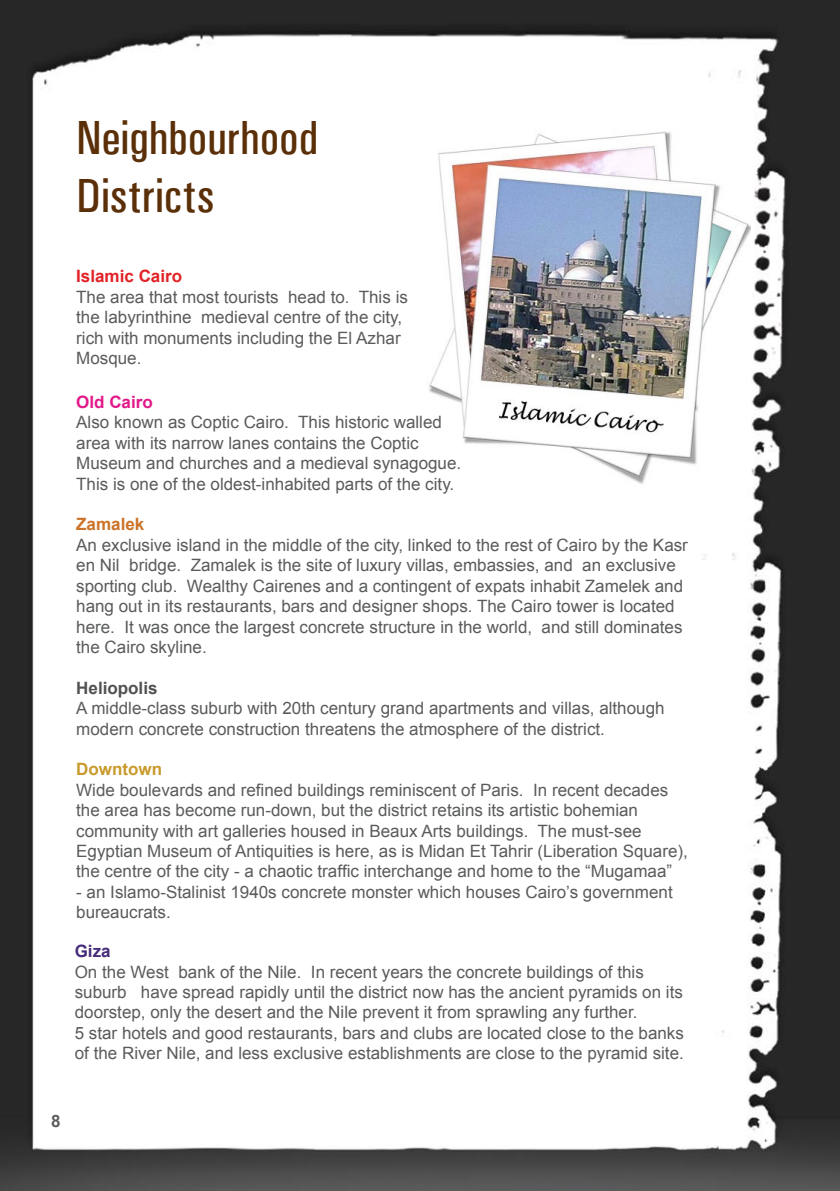
<style>
.page{position:relative;width:840px;height:1191px;background:#fff}
.page>*{position:absolute;margin:0;border:0;box-sizing:border-box;transform-origin:0 0}
.t1{font:500 condensed 48px/57.6px "Univers";color:#5b3009}
.t2{font:17px/20.4px "Arial";color:#5a5b5b}
.t3{font:700 17px "Arial";color:#e12227}
.t4{font:700 17px "Arial";color:#505151}
.t5{font:700 17px "Arial";color:#e21889}
.t6{font:700 17px "Arial";color:#c99a2c}
.t7{font:700 17px "Arial";color:#cc7328}
.t8{font:700 17px "Arial";color:#472d7a}
.t9{font:700 17px "Arial";color:#5a5b5b}
</style>
<div class="page">
<img style="left:1px;top:0;width:838px;height:1190px">
<img style="left:426px;top:125px;width:324px;height:361px">
<h1 class="t1" style="left:76px;top:109px;width:243px">Neighbourhood<br>Districts</h1>
<p class="t3" style="left:76px;top:265px;width:107px">Islamic Cairo</p>
<p class="t2" style="left:76px;top:287px;width:333px">The area that most tourists head to. This is the labyrinthine medieval centre of the city, rich with monuments including the El Azhar Mosque.</p>
<p class="t5" style="left:76px;top:391px;width:78px">Old Cairo</p>
<p class="t2" style="left:76px;top:412px;width:386px">Also known as Coptic Cairo. This historic walled area with its narrow lanes contains the Coptic Museum and churches and a medieval synagogue.<br>This is one of the oldest-inhabited parts of the city.</p>
<p class="t7" style="left:76px;top:513px;width:70px">Zamalek</p>
<p class="t2" style="left:76px;top:535px;width:613px">An exclusive island in the middle of the city, linked to the rest of Cairo by the Kasr en Nil bridge. Zamalek is the site of luxury villas, embassies, and an exclusive sporting club. Wealthy Cairenes and a contingent of expats inhabit Zamelek and hang out in its restaurants, bars and designer shops. The Cairo tower is located here. It was once the largest concrete structure in the world, and still dominates the Cairo skyline.</p>
<p class="t4" style="left:76px;top:676px;width:83px">Heliopolis</p>
<p class="t2" style="left:76px;top:698px;width:589px">A middle-class suburb with 20th century grand apartments and villas, although modern concrete construction threatens the atmosphere of the district.</p>
<p class="t6" style="left:76px;top:758px;width:87px">Downtown</p>
<p class="t2" style="left:76px;top:779px;width:613px">Wide boulevards and refined buildings reminiscent of Paris. In recent decades the area has become run-down, but the district retains its artistic bohemian community with art galleries housed in Beaux Arts buildings. The must-see Egyptian Museum of Antiquities is here, as is Midan Et Tahrir (Liberation Square), the centre of the city - a chaotic traffic interchange and home to the “Mugamaa”</p>
<p class="t2" style="left:76px;top:881px;width:597px">- an Islamo-Stalinist 1940s concrete monster which houses Cairo’s government bureaucrats.</p>
<p class="t8" style="left:75px;top:940px;width:37px">Giza</p>
<p class="t2" style="left:75px;top:961px;width:610px">On the West bank of the Nile. In recent years the concrete buildings of this suburb have spread rapidly until the district now has the ancient pyramids on its doorstep, only the desert and the Nile prevent it from sprawling any further.<br>5 star hotels and good restaurants, bars and clubs are located close to the banks of the River Nile, and less exclusive establishments are close to the pyramid site.</p>
<p class="t9" style="left:51px;top:1110px;width:11px">8</p>
</div>
